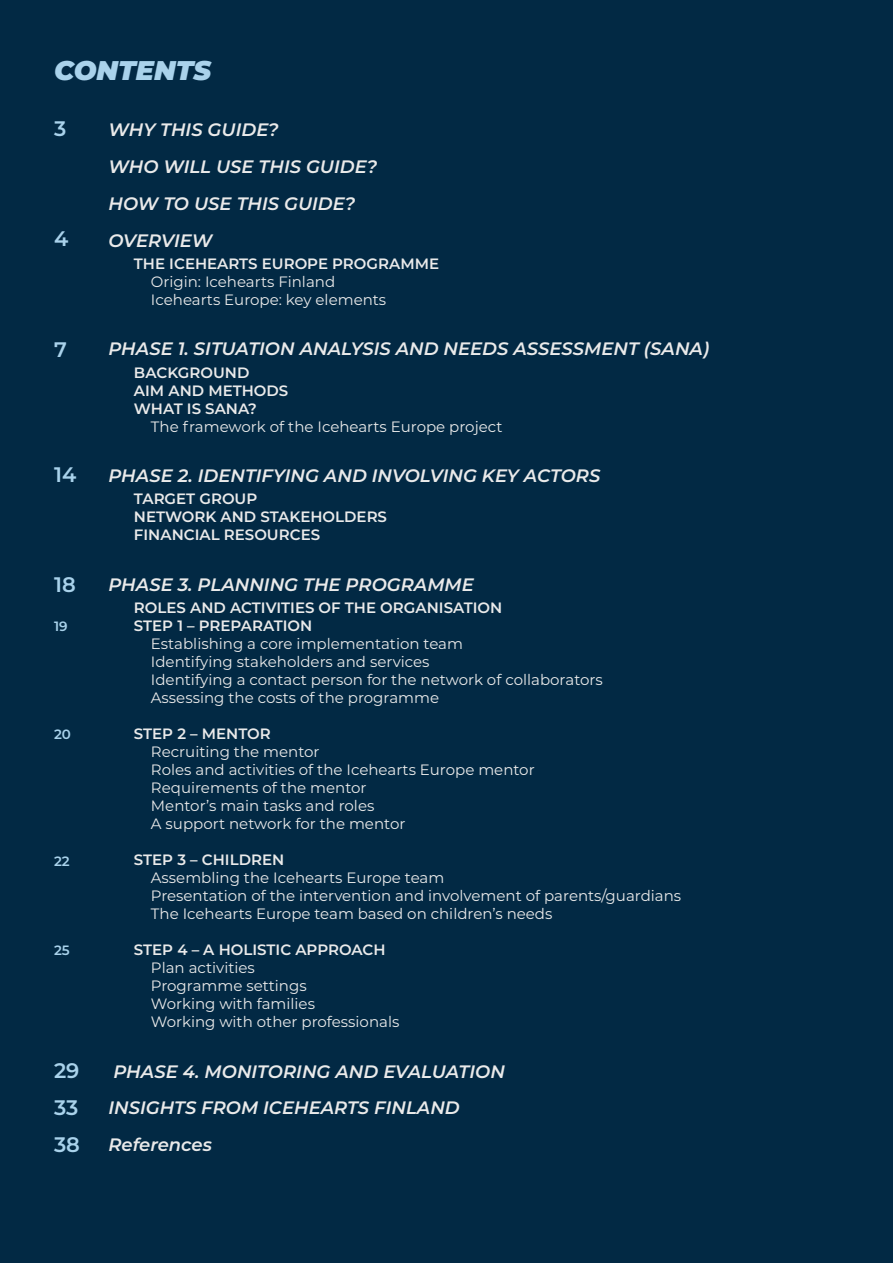
<style>
.page{position:relative;width:893px;height:1263px;background:#022944}
.page>*{position:absolute;margin:0;border:0;box-sizing:border-box;transform-origin:0 0}
.t1{font:italic 900 27px "Montserrat";color:#a9d2eb}
.t2{font:600 21px/36.8px "Montserrat";color:#a9d2eb;text-align:justify}
.t3{font:italic 600 18px/36.8px "Montserrat";color:#eaeaea}
.t4{font:15px/18px "Montserrat";color:#eaeaea}
.t5{font:600 15px/18px "Montserrat";color:#eaeaea}
.t6{font:600 13.5px "Montserrat";color:#a9d2eb}
</style>
<div class="page">
<h1 class="t1" style="left:54px;top:57px;width:159px">CONTENTS</h1>
<h2 class="t2" style="left:54px;top:110px;width:14px">3</h2>
<h2 class="t2" style="left:54px;top:221px;width:16px">4</h2>
<h2 class="t2" style="left:54px;top:331px;width:14px">7</h2>
<h2 class="t2" style="left:54px;top:456px;width:24px">14</h2>
<h2 class="t2" style="left:54px;top:566px;width:23px">18</h2>
<p class="t6" style="left:54px;top:618px;width:15px">19</p>
<p class="t6" style="left:54px;top:726px;width:18px">20</p>
<p class="t6" style="left:54px;top:854px;width:17px">22</p>
<p class="t6" style="left:54px;top:942px;width:17px">25</p>
<h2 class="t2" style="left:54px;top:1052px;width:27px">29<br>33<br>38</h2>
<p class="t3" style="left:108px;top:113px;width:270px">WHY THIS GUIDE?<br>WHO WILL USE THIS GUIDE?<br>HOW TO USE THIS GUIDE?<br>OVERVIEW</p>
<p class="t5" style="left:134px;top:255px;width:307px">THE ICEHEARTS EUROPE PROGRAMME</p>
<p class="t4" style="left:151px;top:273px;width:237px">Origin: Icehearts Finland<br>Icehearts Europe: key elements</p>
<p class="t3" style="left:108px;top:332px;width:602px">PHASE 1. SITUATION ANALYSIS AND NEEDS ASSESSMENT (SANA)</p>
<p class="t5" style="left:134px;top:363px;width:156px">BACKGROUND<br>AIM AND METHODS<br>WHAT IS SANA?</p>
<p class="t4" style="left:151px;top:418px;width:353px">The framework of the Icehearts Europe project</p>
<p class="t3" style="left:108px;top:459px;width:493px">PHASE 2. IDENTIFYING AND INVOLVING KEY ACTORS</p>
<p class="t5" style="left:134px;top:490px;width:255px">TARGET GROUP<br>NETWORK AND STAKEHOLDERS<br>FINANCIAL RESOURCES</p>
<p class="t3" style="left:108px;top:567px;width:367px">PHASE 3. PLANNING THE PROGRAMME</p>
<p class="t5" style="left:134px;top:599px;width:370px">ROLES AND ACTIVITIES OF THE ORGANISATION<br>STEP 1 – PREPARATION</p>
<p class="t4" style="left:151px;top:635px;width:453px">Establishing a core implementation team<br>Identifying stakeholders and services<br>Identifying a contact person for the network of collaborators Assessing the costs of the programme</p>
<p class="t5" style="left:134px;top:725px;width:138px">STEP 2 – MENTOR</p>
<p class="t4" style="left:151px;top:743px;width:385px">Recruiting the mentor<br>Roles and activities of the Icehearts Europe mentor<br>Requirements of the mentor<br>Mentor’s main tasks and roles<br>A support network for the mentor</p>
<p class="t5" style="left:134px;top:851px;width:152px">STEP 3 – CHILDREN</p>
<p class="t4" style="left:151px;top:869px;width:532px">Assembling the Icehearts Europe team<br>Presentation of the intervention and involvement of parents/guardians<br>The Icehearts Europe team based on children’s needs</p>
<p class="t5" style="left:134px;top:941px;width:253px">STEP 4 – A HOLISTIC APPROACH</p>
<p class="t4" style="left:151px;top:959px;width:250px">Plan activities<br>Programme settings<br>Working with families<br>Working with other professionals</p>
<p class="t3" style="left:108px;top:1054px;width:398px">PHASE 4. MONITORING AND EVALUATION<br>INSIGHTS FROM ICEHEARTS FINLAND<br>References</p>
</div>
